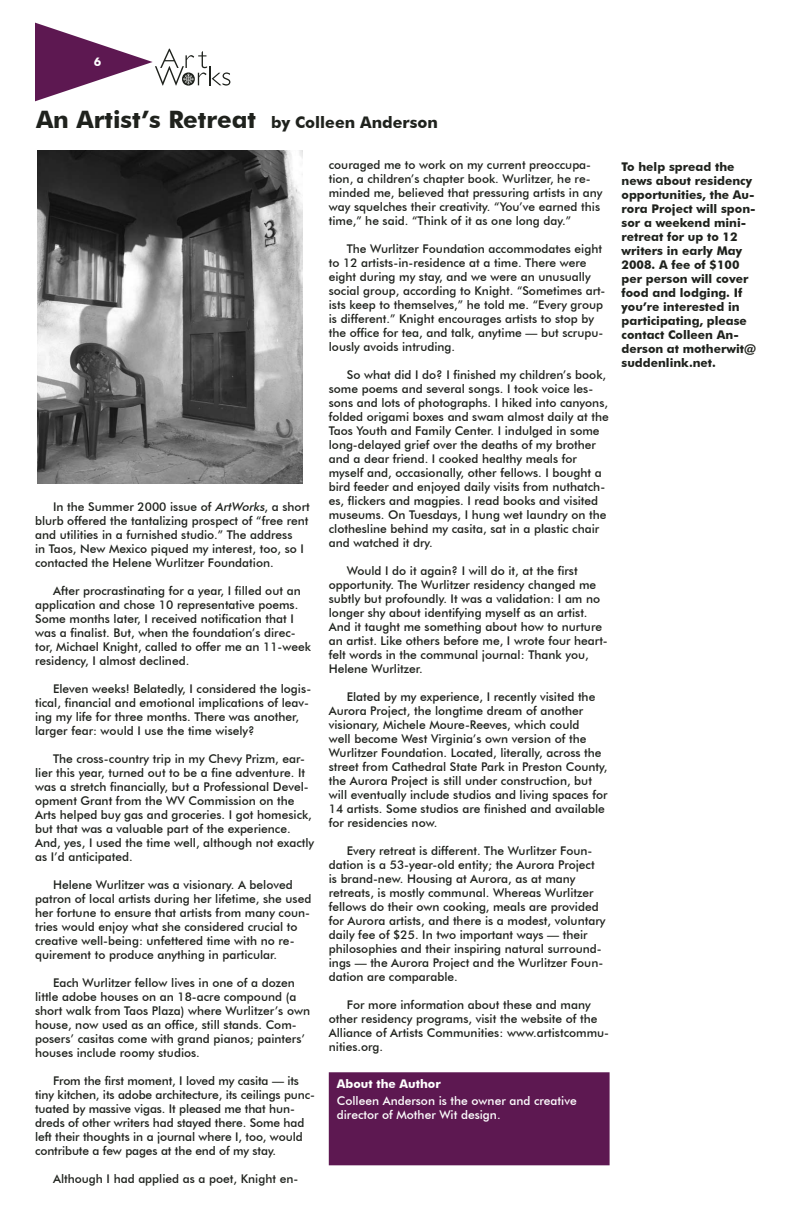
<style>
.page{position:relative;width:792px;height:1224px;background:#fff}
.page>*{position:absolute;margin:0;border:0;box-sizing:border-box;transform-origin:0 0}
.t1{font:700 24px "Futura BT";color:#1f221d}
.t2{font:500 12px/14px "Futura BT";color:#1f221d}
.t3{font:700 12px/14px "Futura BT";color:#1f221d}
.t4{font:500 12px/14px "Futura BT";color:#fff}
.t5{font:700 12px "Futura BT";color:#fff}
.s1{font-size:16px}
.s2{font-style:italic}
</style>
<div class="page">
<img style="left:38px;top:150px;width:265px;height:334px">
<div style="left:332px;top:1075px;width:275px;height:87px;background:#5d1851"></div>
<div style="left:329px;top:1072px;width:281px;height:93px;border:6px solid #5d1851"></div>
<svg style="left:35px;top:22px;width:195px;height:80px"></svg>
<h1 class="t1" style="left:36px;top:105px;width:403px">An Artist’s Retreat <span class="s1">by Colleen Anderson</span></h1>
<p class="t2" style="left:35px;top:500px;width:276px;text-indent:18px">In the Summer 2000 issue of <span class="s2">ArtWorks</span>, a short blurb offered the tantalizing prospect of “free rent and utilities in a furnished studio.” The address<br>in Taos, New Mexico piqued my interest, too, so I contacted the Helene Wurlitzer Foundation.</p>
<p class="t2" style="left:35px;top:584px;width:277px;text-indent:18px">After procrastinating for a year, I filled out an application and chose 10 representative poems.<br>Some months later, I received notification that I was a finalist. But, when the foundation’s direc&shy;tor, Michael Knight, called to offer me an 11-week residency, I almost declined.</p>
<p class="t2" style="left:35px;top:682px;width:278px;text-indent:18px">Eleven weeks! Belatedly, I considered the logis&shy;tical, financial and emotional implications of leav&shy;ing my life for three months. There was another, larger fear: would I use the time wisely?</p>
<p class="t2" style="left:35px;top:752px;width:281px;text-indent:18px">The cross-country trip in my Chevy Prizm, ear&shy;lier this year, turned out to be a fine adventure. It was a stretch financially, but a Professional Devel&shy;opment Grant from the WV Commission on the Arts helped buy gas and groceries. I got homesick, but that was a valuable part of the experience.<br>And, yes, I used the time well, although not exactly as I’d anticipated.</p>
<p class="t2" style="left:35px;top:878px;width:278px;text-indent:18px">Helene Wurlitzer was a visionary. A beloved patron of local artists during her lifetime, she used her fortune to ensure that artists from many coun&shy;tries would enjoy what she considered crucial to creative well-being: unfettered time with no re&shy;quirement to produce anything in particular.</p>
<p class="t2" style="left:35px;top:976px;width:277px;text-indent:18px">Each Wurlitzer fellow lives in one of a dozen little adobe houses on an 18-acre compound (a short walk from Taos Plaza) where Wurlitzer’s own house, now used as an office, still stands. Com&shy;posers’ casitas come with grand pianos; painters’ houses include roomy studios.</p>
<p class="t2" style="left:35px;top:1074px;width:281px;text-indent:18px">From the first moment, I loved my casita — its tiny kitchen, its adobe architecture, its ceilings punc&shy;tuated by massive vigas. It pleased me that hun&shy;dreds of other writers had stayed there. Some had left their thoughts in a journal where I, too, would contribute a few pages at the end of my stay.</p>
<p class="t2" style="left:53px;top:1172px;width:247px">Although I had applied as a poet, Knight en-</p>
<p class="t2" style="left:329px;top:157px;width:275px">couraged me to work on my current preoccupa&shy;tion, a children’s chapter book. Wurlitzer, he re&shy;minded me, believed that pressuring artists in any way squelches their creativity. “You’ve earned this time,” he said. “Think of it as one long day.”</p>
<p class="t2" style="left:329px;top:241px;width:278px;text-indent:18px">The Wurlitzer Foundation accommodates eight to 12 artists-in-residence at a time. There were eight during my stay, and we were an unusually social group, according to Knight. “Sometimes art&shy;ists keep to themselves,” he told me. “Every group is different.” Knight encourages artists to stop by the office for tea, and talk, anytime — but scrupu&shy;lously avoids intruding.</p>
<p class="t2" style="left:329px;top:367px;width:281px;text-indent:18px">So what did I do? I finished my children’s book, some poems and several songs. I took voice les&shy;sons and lots of photographs. I hiked into canyons, folded origami boxes and swam almost daily at the Taos Youth and Family Center. I indulged in some long-delayed grief over the deaths of my brother and a dear friend. I cooked healthy meals for myself and, occasionally, other fellows. I bought a bird feeder and enjoyed daily visits from nuthatch&shy;es, flickers and magpies. I read books and visited museums. On Tuesdays, I hung wet laundry on the clothesline behind my casita, sat in a plastic chair and watched it dry.</p>
<p class="t2" style="left:329px;top:563px;width:280px;text-indent:18px">Would I do it again? I will do it, at the first opportunity. The Wurlitzer residency changed me subtly but profoundly. It was a validation: I am no longer shy about identifying myself as an artist.<br>And it taught me something about how to nurture an artist. Like others before me, I wrote four heart&shy;felt words in the communal journal: Thank you, Helene Wurlitzer.</p>
<p class="t2" style="left:329px;top:689px;width:280px;text-indent:18px">Elated by my experience, I recently visited the Aurora Project, the longtime dream of another visionary, Michele Moure-Reeves, which could<br>well become West Virginia’s own version of the Wurlitzer Foundation. Located, literally, across the street from Cathedral State Park in Preston County, the Aurora Project is still under construction, but will eventually include studios and living spaces for 14 artists. Some studios are finished and available for residencies now.</p>
<p class="t2" style="left:329px;top:843px;width:278px;text-indent:18px">Every retreat is different. The Wurlitzer Foun&shy;dation is a 53-year-old entity; the Aurora Project is brand-new. Housing at Aurora, as at many retreats, is mostly communal. Whereas Wurlitzer fellows do their own cooking, meals are provided for Aurora artists, and there is a modest, voluntary daily fee of $25. In two important ways — their philosophies and their inspiring natural surround&shy;ings — the Aurora Project and the Wurlitzer Foun&shy;dation are comparable.</p>
<p class="t2" style="left:329px;top:997px;width:282px;text-indent:18px">For more information about these and many other residency programs, visit the website of the Alliance of Artists Communities: www.artistcommu&shy;nities.org.</p>
<p class="t5" style="left:337px;top:1077px;width:105px">About the Author</p>
<p class="t4" style="left:337px;top:1094px;width:241px">Colleen Anderson is the owner and creative director of Mother Wit design.</p>
<p class="t3" style="left:622px;top:160px;width:136px">To help spread the news about residency opportunities, the Au&shy;rora Project will spon&shy;sor a weekend mini&shy;retreat for up to 12 writers in early May<br>2008. A fee of $100 per person will cover food and lodging. If you’re interested in participating, please contact Colleen An&shy;derson at motherwit@ suddenlink.net.</p>
</div>
